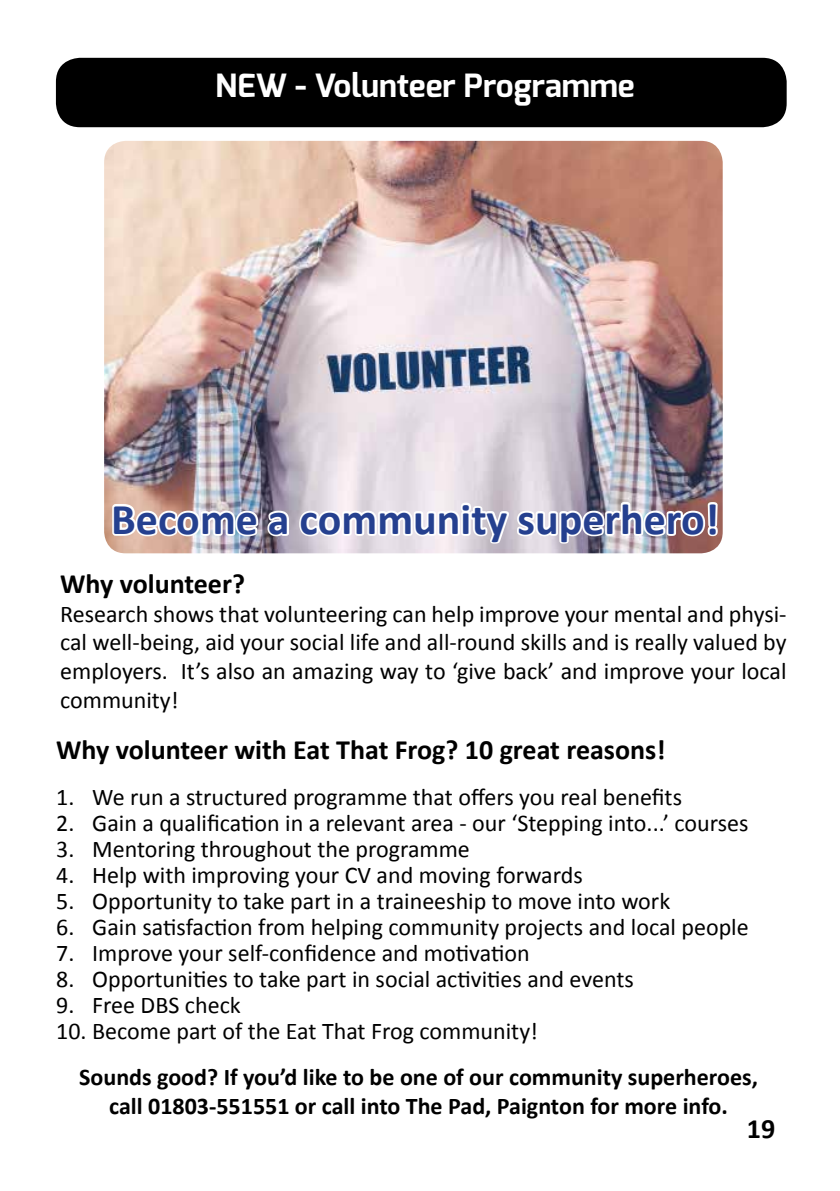
<style>
.page{position:relative;width:840px;height:1191px;background:#fff}
.page>*{position:absolute;margin:0;border:0;box-sizing:border-box;transform-origin:0 0}
.t1{font:700 44px "Calibri";color:#25408f}
.t2{font:700 32px "Exo";color:#fff}
.t3{font:700 28px "Calibri";color:#000}
.t4{font:24px/28.8px "Calibri";color:#000;text-align:justify}
.t5{font:700 24px/28.8px "Calibri";color:#000;text-align:center}
</style>
<div class="page">
<div style="left:56px;top:58px;width:730px;height:69px;background:#000;border-radius:24px"></div>
<img style="left:104px;top:141px;width:618px;height:405px">
<img style="left:109px;top:499px;width:611px;height:55px">
<h2 class="t2" style="left:215px;top:65px;width:420px">NEW - Volunteer Programme</h2>
<h1 class="t1" style="left:111px;top:492px;width:609px">Become a community superhero!</h1>
<p class="t3" style="left:60px;top:566px;width:186px">Why volunteer?</p>
<p class="t4" style="left:60px;top:601px;width:727px">Research shows that volunteering can help improve your mental and physi&shy;cal well-being, aid your social life and all-round skills and is really valued by employers. It’s also an amazing way to ‘give back’ and improve your local community!</p>
<p class="t3" style="left:56px;top:732px;width:610px">Why volunteer with Eat That Frog? 10 great reasons!</p>
<p class="t4" style="left:56px;top:785px;width:627px">1. We run a structured programme that offers you real benefits</p>
<p class="t4" style="left:56px;top:811px;width:693px">2. Gain a qualification in a relevant area - our ‘Stepping into...’ courses</p>
<p class="t4" style="left:56px;top:837px;width:415px">3. Mentoring throughout the programme</p>
<p class="t4" style="left:56px;top:863px;width:528px">4. Help with improving your CV and moving forwards</p>
<p class="t4" style="left:56px;top:888px;width:615px">5. Opportunity to take part in a traineeship to move into work</p>
<p class="t4" style="left:56px;top:914px;width:693px">6. Gain satisfaction from helping community projects and local people</p>
<p class="t4" style="left:56px;top:940px;width:475px">7. Improve your self-confidence and motivation</p>
<p class="t4" style="left:56px;top:966px;width:579px">8. Opportunities to take part in social activities and events</p>
<p class="t4" style="left:56px;top:992px;width:186px">9. Free DBS check</p>
<p class="t4" style="left:56px;top:1018px;width:483px">10. Become part of the Eat That Frog community!</p>
<p class="t5" style="left:79px;top:1062px;width:679px">Sounds good? If you’d like to be one of our community superheroes, call 01803-551551 or call into The Pad, Paignton for more info.</p>
<p class="t3" style="left:746px;top:1111px;width:30px">19</p>
</div>
